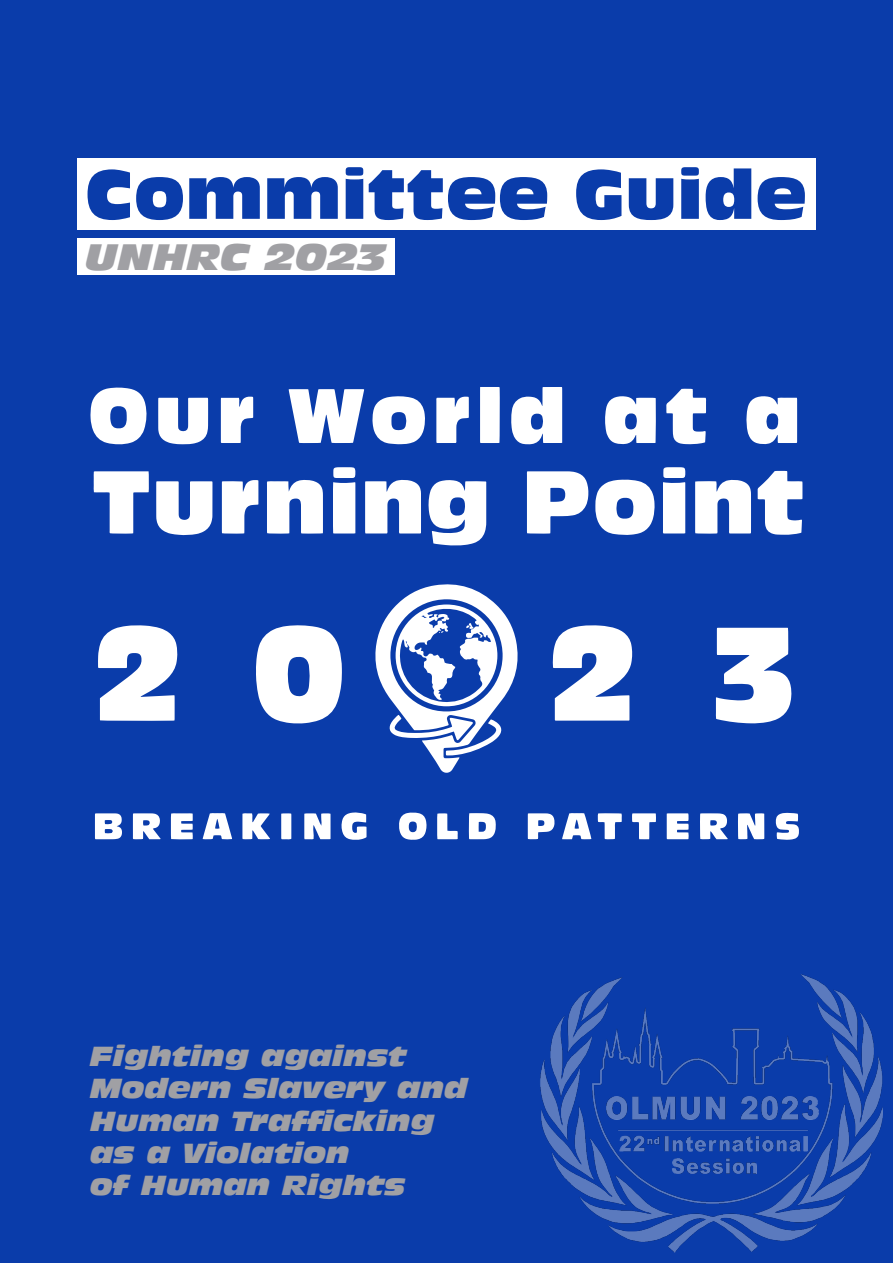
<style>
.page{position:relative;width:893px;height:1263px;background:#0a3caa}
.page>*{position:absolute;margin:0;border:0;box-sizing:border-box;transform-origin:0 0}
.t1{font:67.5px "Antique Olive Std Compact";color:#0a3caa}
.t2{font:italic 36px "Antique Olive Std Nord";color:#a0a0a4}
.t3{font:italic 27px/32.4px "Antique Olive Std Nord";color:#a0a0a4}
</style>
<div class="page">
<img style="left:540px;top:974px;width:343px;height:279px">
<svg style="left:256px;top:625px;width:86px;height:99px"></svg>
<svg style="left:553px;top:625px;width:79px;height:96px"></svg>
<svg style="left:98px;top:625px;width:79px;height:96px"></svg>
<svg style="left:716px;top:628px;width:76px;height:95px"></svg>
<svg style="left:289px;top:389px;width:75px;height:54px"></svg>
<svg style="left:428px;top:480px;width:58px;height:66px"></svg>
<svg style="left:527px;top:471px;width:62px;height:63px"></svg>
<svg style="left:267px;top:480px;width:56px;height:54px"></svg>
<svg style="left:595px;top:480px;width:60px;height:55px"></svg>
<svg style="left:365px;top:480px;width:56px;height:53px"></svg>
<svg style="left:695px;top:480px;width:56px;height:54px"></svg>
<svg style="left:156px;top:481px;width:56px;height:54px"></svg>
<svg style="left:90px;top:387px;width:57px;height:57px"></svg>
<svg style="left:511px;top:387px;width:51px;height:57px"></svg>
<svg style="left:94px;top:471px;width:55px;height:63px"></svg>
<svg style="left:605px;top:396px;width:51px;height:48px;background:#d5ddf0"></svg>
<svg style="left:746px;top:396px;width:51px;height:48px;background:#d4ddf0"></svg>
<svg style="left:758px;top:471px;width:44px;height:64px"></svg>
<svg style="left:372px;top:396px;width:53px;height:48px"></svg>
<svg style="left:158px;top:398px;width:50px;height:46px"></svg>
<svg style="left:222px;top:480px;width:36px;height:54px"></svg>
<svg style="left:666px;top:389px;width:40px;height:55px"></svg>
<svg style="left:436px;top:397px;width:33px;height:46px"></svg>
<svg style="left:221px;top:396px;width:32px;height:47px"></svg>
<svg style="left:480px;top:387px;width:20px;height:56px"></svg>
<svg style="left:95px;top:813px;width:27px;height:26px"></svg>
<svg style="left:304px;top:813px;width:27px;height:26px"></svg>
<svg style="left:738px;top:813px;width:26px;height:26px"></svg>
<svg style="left:469px;top:813px;width:27px;height:26px"></svg>
<svg style="left:133px;top:813px;width:28px;height:26px"></svg>
<svg style="left:700px;top:813px;width:28px;height:26px"></svg>
<svg style="left:399px;top:812px;width:28px;height:28px"></svg>
<svg style="left:242px;top:813px;width:28px;height:26px"></svg>
<svg style="left:203px;top:813px;width:29px;height:26px"></svg>
<svg style="left:562px;top:813px;width:29px;height:26px"></svg>
<svg style="left:341px;top:812px;width:26px;height:28px"></svg>
<svg style="left:171px;top:813px;width:22px;height:26px"></svg>
<svg style="left:667px;top:813px;width:22px;height:26px"></svg>
<svg style="left:528px;top:813px;width:27px;height:26px"></svg>
<svg style="left:775px;top:813px;width:24px;height:27px"></svg>
<svg style="left:598px;top:813px;width:24px;height:26px"></svg>
<svg style="left:632px;top:813px;width:24px;height:26px"></svg>
<svg style="left:437px;top:813px;width:21px;height:26px"></svg>
<svg style="left:281px;top:813px;width:10px;height:26px"></svg>
<svg style="left:333px;top:467px;width:23px;height:66px;background:#e4e9f5"></svg>
<svg style="left:663px;top:467px;width:22px;height:66px"></svg>
<svg style="left:375px;top:584px;width:143px;height:189px"></svg>
<div style="left:77px;top:238px;width:318px;height:36px;background:#fff"></div>
<div style="left:77px;top:158px;width:738px;height:72px;background:#fff"></div>
<h1 class="t1" style="left:86px;top:153px;width:722px">Committee Guide</h1>
<h2 class="t2" style="left:86px;top:234px;width:302px">UNHRC 2023</h2>
<p class="t3" style="left:90px;top:1039px;width:379px">Fighting against<br>Modern Slavery and<br>Human Trafficking</p>
<p class="t3" style="left:90px;top:1137px;width:317px">as a Violation<br>of Human Rights</p>
</div>
